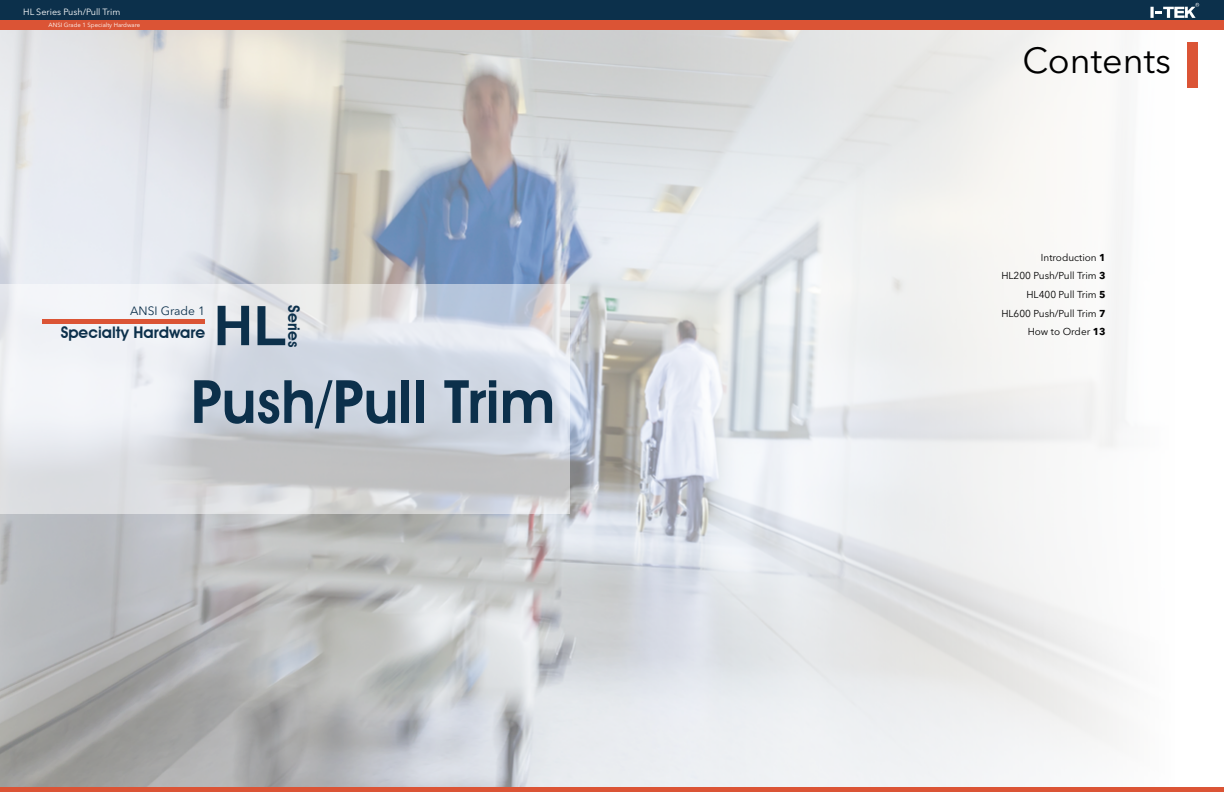
<style>
.page{position:relative;width:1224px;height:792px;background:#fff}
.page>*{position:absolute;margin:0;border:0;box-sizing:border-box;transform-origin:0 0}
.t1{font:600 60px "Avant Garde IT Cby BT";color:#0c304b}
.t2{font:700 55px "Arial";color:#0c304b}
.t3{font:36px "Avenir Next Cyr";color:#000}
.t4{font:600 16px "Avant Garde IT Cby BT";color:#0c304b}
.t5{font:12px "Avenir Next Cyr";color:#0c304b}
.t6{font:10px/18.7px "Avenir Next Cyr";color:#000;text-align:right}
.t7{font:9px "Avenir Next Cyr";color:#fff}
.t8{font:6px "Avenir Next Cyr";color:#fff}
.s1{font-weight:700}
</style>
<div class="page">
<img style="left:0;top:29px;width:1224px;height:758px">
<div style="left:0;top:19px;width:612px;height:10px;background:#db5435"></div>
<div style="left:612px;top:19px;width:612px;height:10px;background:#db5435"></div>
<div style="left:612px;top:0;width:612px;height:19px;background:#0c304b"></div>
<div style="left:0;top:0;width:612px;height:19px;background:#0c304b"></div>
<div style="left:0;top:787px;width:612px;height:5px;background:#db5435"></div>
<div style="left:612px;top:787px;width:612px;height:5px;background:#db5435"></div>
<svg style="left:1150px;top:3px;width:49px;height:15px"></svg>
<div style="left:1188px;top:43px;width:10px;height:45px;background:#db5435"></div>
<svg style="left:0;top:284px;width:570px;height:229px"></svg>
<hr style="left:43px;top:320px;width:162px;height:4px;background:#db5435">
<p class="t7" style="left:23px;top:7px;width:99px">HL Series Push/Pull Trim</p>
<p class="t8" style="left:49px;top:21px;width:93px">ANSI Grade 1 Specialty Hardware</p>
<p class="t5" style="left:130px;top:304px;width:76px">ANSI Grade 1</p>
<h2 class="t2" style="left:214px;top:289px;width:75px">HL</h2>
<h3 class="t4" style="left:304px;top:305px;width:44px;rotate:90deg">Series</h3>
<h3 class="t4" style="left:61px;top:323px;width:146px">Specialty Hardware</h3>
<h1 class="t1" style="left:191px;top:366px;width:366px">Push/Pull Trim</h1>
<h3 class="t3" style="left:1022px;top:39px;width:150px">Contents</h3>
<p class="t6" style="left:1001px;top:248px;width:106px">Introduction <span class="s1">1<br></span>HL200 Push/Pull Trim <span class="s1">3<br></span>HL400 Pull Trim <span class="s1">5<br></span>HL600 Push/Pull Trim <span class="s1">7<br></span>How to Order <span class="s1">13</span></p>
</div>
